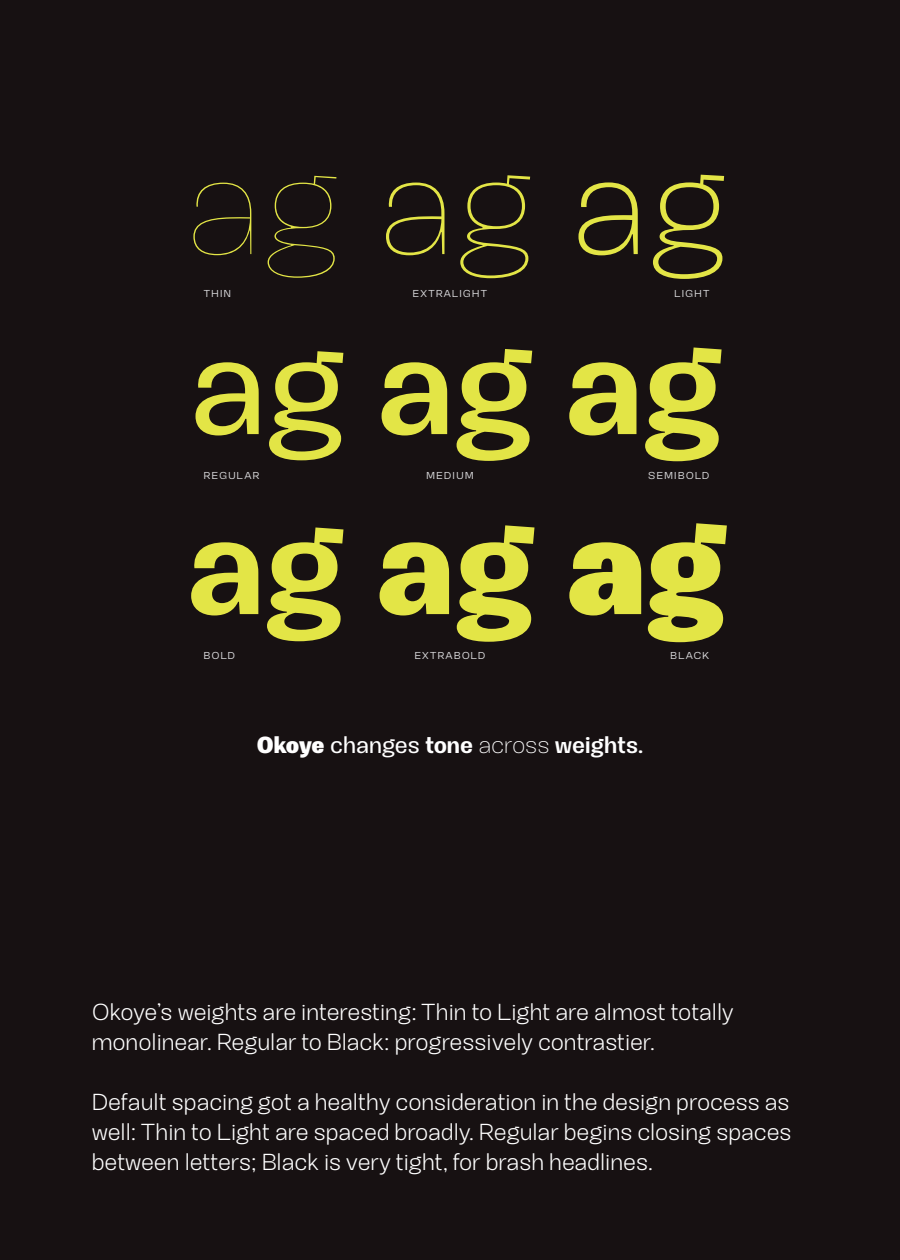
<style>
.page{position:relative;width:900px;height:1260px;background:#171112}
.page>*{position:absolute;margin:0;border:0;box-sizing:border-box;transform-origin:0 0}
.t1{font:700 150px/180px "Okoye";color:#e3e546;text-align:justify}
.t2{font:25px/30px "Okoye";color:#fff}
.t3{font:600 25px "Okoye";color:#fff}
.t4{font:15px "Okoye";letter-spacing:.045em;color:#dcdcde}
.s1{font-weight:100}
.s2{font-weight:200}
.s3{font-weight:300}
.s4{font-weight:500}
.s5{font-weight:600}
.s6{font-weight:800}
.s7{font-weight:900}
.s8{font-weight:700}
</style>
<div class="page">
<h1 class="t1" style="left:184px;top:107px;width:546px"><span class="s1">ag</span> <span class="s2">ag</span> <span class="s3">ag </span><span class="s4">ag</span> <span class="s5">ag</span> ag ag <span class="s6">ag</span> <span class="s7">ag</span></h1>
<p class="t4" style="left:204px;top:282px;width:29px">thin</p>
<p class="t4" style="left:413px;top:282px;width:76px">extralight</p>
<p class="t4" style="left:674px;top:282px;width:37px">light</p>
<p class="t4" style="left:204px;top:465px;width:58px">regular</p>
<p class="t4" style="left:426px;top:465px;width:49px">medium</p>
<p class="t4" style="left:648px;top:465px;width:63px">semibold</p>
<p class="t4" style="left:204px;top:644px;width:33px">bold</p>
<p class="t4" style="left:414px;top:644px;width:73px">extrabold</p>
<p class="t4" style="left:670px;top:644px;width:41px">black</p>
<p class="t3" style="left:257px;top:728px;width:388px"><span class="s7">Okoye</span> <span class="s4">changes</span> <span class="s8">tone</span> <span class="s3">across</span> weights.</p>
<p class="t2" style="left:92px;top:995px;width:644px">Okoye’s weights are interesting: Thin to Light are almost totally monolinear. Regular to Black: progressively contrastier.</p>
<p class="t2" style="left:92px;top:1085px;width:701px;text-align:justify">Default spacing got a healthy consideration in the design process as well: Thin to Light are spaced broadly. Regular begins closing spaces between letters; Black is very tight, for brash headlines.</p>
</div>
